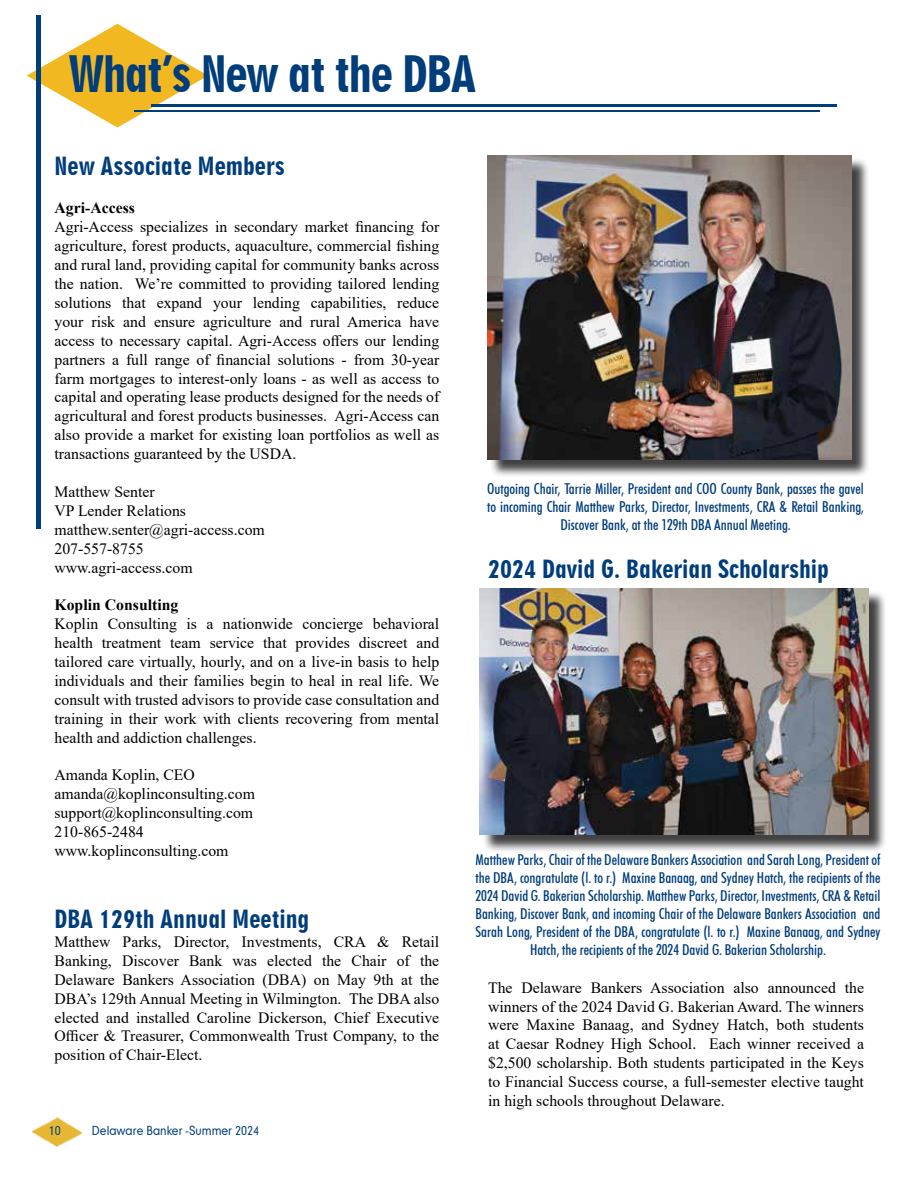
<style>
.page{position:relative;width:918px;height:1188px;background:#fff}
.page>*{position:absolute;margin:0;border:0;box-sizing:border-box;transform-origin:0 0}
.t1{font:48px "Geometric 706 BT Black Condensed B";letter-spacing:-.03em;color:#003d7b}
.t2{font:24px "Geometric 706 BT Black Condensed B";color:#003d7b}
.t3{font:15.75px/18.9px "Times New Roman";color:#000;text-align:justify}
.t4{font:700 15.75px "Times New Roman";color:#000}
.t5{font:500 condensed 15px/18px "Futura BT";color:#003d7b;text-align:center}
.t6{font:12px "Geometric 706 BT Medium B";color:#003d7b;scale:.9 1}
</style>
<div class="page">
<svg style="left:27px;top:24px;width:181px;height:104px"></svg>
<hr style="left:151px;top:104px;width:685px;height:3px;background:#003d7b">
<hr style="left:134px;top:110px;width:686px;height:2px;background:#003d7b">
<div style="left:36px;top:16px;width:5px;height:513px;background:#003d7b"></div>
<img style="left:32px;top:1118px;width:50px;height:28px">
<div style="left:489px;top:157px;width:381px;height:321px;background:#000;opacity:.75"></div>
<img style="left:487px;top:155px;width:365px;height:304px">
<div style="left:482px;top:590px;width:405px;height:263px;background:#000;opacity:.75"></div>
<img style="left:480px;top:588px;width:388px;height:246px">
<h1 class="t1" style="left:69px;top:45px;width:409px">What’s New at the DBA</h1>
<h2 class="t2" style="left:55px;top:151px;width:232px">New Associate Members</h2>
<p class="t4" style="left:55px;top:197px;width:82px">Agri-Access</p>
<p class="t3" style="left:55px;top:217px;width:386px">Agri-Access specializes in secondary market financing for agriculture, forest products, aquaculture, commercial fishing and rural land, providing capital for community banks across the nation. We’re committed to providing tailored lending solutions that expand your lending capabilities, reduce your risk and ensure agriculture and rural America have access to necessary capital. Agri-Access offers our lending partners a full range of financial solutions - from 30-year farm mortgages to interest-only loans - as well as access to capital and operating lease products designed for the needs of agricultural and forest products businesses. Agri-Access can also provide a market for existing loan portfolios as well as transactions guaranteed by the USDA.</p>
<p class="t3" style="left:55px;top:482px;width:212px;text-align:left">Matthew Senter<br>VP Lender Relations matthew.senter@agri-access.com<br>207-557-8755 www.agri-access.com</p>
<p class="t4" style="left:55px;top:594px;width:125px">Koplin Consulting</p>
<p class="t3" style="left:55px;top:614px;width:386px">Koplin Consulting is a nationwide concierge behavioral health treatment team service that provides discreet and tailored care virtually, hourly, and on a live-in basis to help individuals and their families begin to heal in real life. We consult with trusted advisors to provide case consultation and training in their work with clients recovering from mental health and addiction challenges.</p>
<p class="t3" style="left:55px;top:765px;width:202px;text-align:left">Amanda Koplin, CEO amanda@koplinconsulting.com support@koplinconsulting.com<br>210-865-2484 www.koplinconsulting.com</p>
<h2 class="t2" style="left:55px;top:905px;width:256px">DBA 129th Annual Meeting</h2>
<p class="t3" style="left:55px;top:932px;width:386px">Matthew Parks, Director, Investments, CRA &amp; Retail Banking, Discover Bank was elected the Chair of the Delaware Bankers Association (DBA) on May 9th at the DBA’s 129th Annual Meeting in Wilmington. The DBA also elected and installed Caroline Dickerson, Chief Executive Officer &amp; Treasurer, Commonwealth Trust Company, to the position of Chair-Elect.</p>
<p class="t6" style="left:49px;top:1122px;width:15px">10</p>
<p class="t6" style="left:92px;top:1122px;width:187px">Delaware Banker -Summer 2024</p>
<p class="t5" style="left:487px;top:479px;width:378px">Outgoing Chair, Tarrie Miller, President and COO County Bank, passes the gavel to incoming Chair Matthew Parks, Director, Investments, CRA &amp; Retail Banking,<br>Discover Bank, at the 129th DBA Annual Meeting.</p>
<h2 class="t2" style="left:488px;top:554px;width:342px">2024 David G. Bakerian Scholarship</h2>
<p class="t5" style="left:476px;top:851px;width:407px">Matthew Parks, Chair of the Delaware Bankers Association and Sarah Long, President of the DBA, congratulate (l. to r.) Maxine Banaag, and Sydney Hatch, the recipients of the 2024 David G. Bakerian Scholarship. Matthew Parks, Director, Investments, CRA &amp; Retail Banking, Discover Bank, and incoming Chair of the Delaware Bankers Association and Sarah Long, President of the DBA, congratulate (l. to r.) Maxine Banaag, and Sydney Hatch, the recipients of the 2024 David G. Bakerian Scholarship.</p>
<p class="t3" style="left:488px;top:977px;width:377px">The Delaware Bankers Association also announced the winners of the 2024 David G. Bakerian Award. The winners were Maxine Banaag, and Sydney Hatch, both students at Caesar Rodney High School. Each winner received a $2,500 scholarship. Both students participated in the Keys to Financial Success course, a full-semester elective taught in high schools throughout Delaware.</p>
</div>
